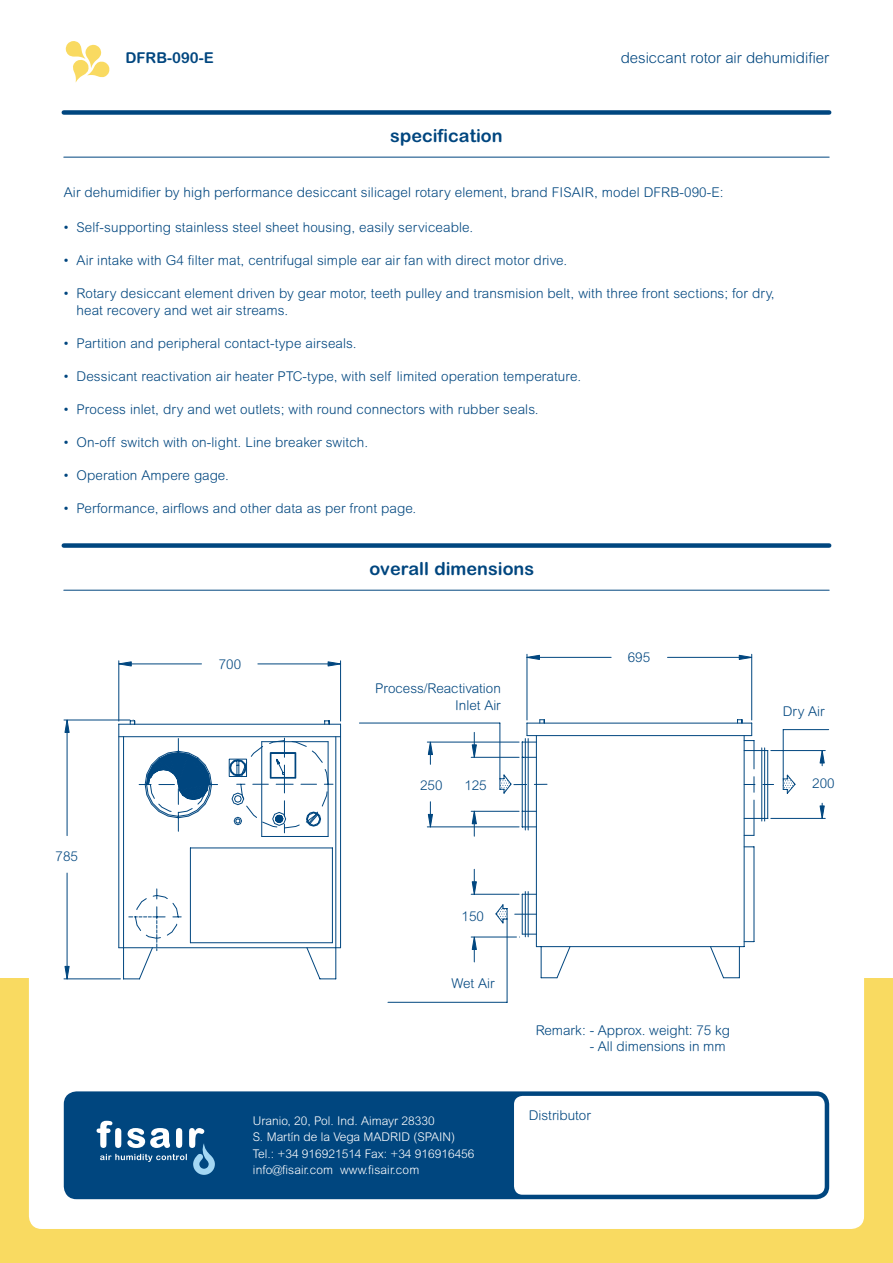
<style>
.page{position:relative;width:893px;height:1263px;background:#fff}
.page>*{position:absolute;margin:0;border:0;box-sizing:border-box;transform-origin:0 0}
.t1{font:700 18px "Arial Rounded MT";color:#00467f}
.t2{font:300 15px "Arial Rounded MT";color:#00467f}
.t3{font:700 15px "Arial Rounded MT";color:#00467f}
.t4{font:300 13.5px/16.2px "Arial Rounded MT";letter-spacing:.01em;color:#00467f;text-align:right}
.t5{font:300 12px/16.5px "Arial Rounded MT";color:#fff}
</style>
<div class="page">
<svg style="left:66px;top:41px;width:44px;height:42px"></svg>
<div style="left:0;top:978px;width:893px;height:285px;background:#f9da61"></div>
<div style="left:29px;top:955px;width:835px;height:274px;background:#fff;border-radius:13px"></div>
<svg style="left:64px;top:660px;width:277px;height:320px"></svg>
<svg style="left:114px;top:661px;width:4px;height:6px"></svg>
<svg style="left:118px;top:661px;width:224px;height:290px"></svg>
<svg style="left:526px;top:654px;width:227px;height:65px"></svg>
<svg style="left:359px;top:722px;width:470px;height:281px"></svg>
<svg style="left:427px;top:719px;width:398px;height:109px"></svg>
<hr style="left:64px;top:590px;width:765px;height:1px;background:#00467f">
<div style="left:64px;top:543px;width:765px;height:5px;background:#00467f"></div>
<hr style="left:64px;top:157px;width:765px;height:1px;background:#00467f">
<div style="left:64px;top:110px;width:765px;height:5px;background:#00467f"></div>
<div style="left:64px;top:1091px;width:765px;height:108px;background:#00467f;border-radius:13px"></div>
<svg style="left:97px;top:1121px;width:118px;height:54px"></svg>
<div style="left:514px;top:1096px;width:311px;height:99px;background:#fff;border-radius:9px"></div>
<p class="t3" style="left:125px;top:49px;width:90px">DFRB-090-E</p>
<h1 class="t1" style="left:390px;top:125px;width:114px">specification</h1>
<p class="t2" style="left:621px;top:49px;width:210px">desiccant rotor air dehumidifier</p>
<p class="t4" style="left:64px;top:184px;width:661px">Air dehumidifier by high performance desiccant silicagel rotary element, brand FISAIR, model DFRB-090-E:</p>
<p class="t4" style="left:64px;top:219px;width:411px">• Self-supporting stainless steel sheet housing, easily serviceable.</p>
<p class="t4" style="left:64px;top:252px;width:505px">• Air intake with G4 filter mat, centrifugal simple ear air fan with direct motor drive.</p>
<p class="t4" style="left:77px;top:284px;width:699px;line-height:18px;text-align:left;text-indent:-13px">• Rotary desiccant element driven by gear motor, teeth pulley and transmision belt, with three front sections; for dry, heat recovery and wet air streams.</p>
<p class="t4" style="left:64px;top:335px;width:294px">• Partition and peripheral contact-type airseals.</p>
<p class="t4" style="left:64px;top:368px;width:519px">• Dessicant reactivation air heater PTC-type, with self limited operation temperature.</p>
<p class="t4" style="left:64px;top:401px;width:476px">• Process inlet, dry and wet outlets; with round connectors with rubber seals.</p>
<p class="t4" style="left:64px;top:434px;width:306px">• On-off switch with on-light. Line breaker switch.</p>
<p class="t4" style="left:64px;top:467px;width:167px">• Operation Ampere gage.</p>
<p class="t4" style="left:64px;top:500px;width:354px">• Performance, airflows and other data as per front page.</p>
<p class="t4" style="left:56px;top:848px;width:24px">785</p>
<p class="t4" style="left:219px;top:656px;width:24px">700</p>
<h1 class="t1" style="left:369px;top:558px;width:166px">overall dimensions</h1>
<p class="t4" style="left:375px;top:680px;width:127px">Process/Reactivation<br>Inlet Air</p>
<p class="t4" style="left:628px;top:649px;width:24px">695</p>
<p class="t4" style="left:783px;top:703px;width:43px">Dry Air</p>
<p class="t4" style="left:420px;top:777px;width:24px">250</p>
<p class="t4" style="left:464px;top:777px;width:24px">125</p>
<p class="t4" style="left:812px;top:775px;width:24px">200</p>
<p class="t4" style="left:462px;top:908px;width:24px">150</p>
<p class="t4" style="left:452px;top:975px;width:44px">Wet Air</p>
<p class="t5" style="left:253px;top:1112px;width:223px">Uranio, 20, Pol. Ind. Aimayr 28330<br>S. Martín de la Vega MADRID (SPAIN)<br>Tel.: +34 916921514 Fax: +34 916916456 info@fisair.com www.fisair.com</p>
<p class="t4" style="left:536px;top:1022px;width:196px">Remark: - Approx. weight: 75 kg</p>
<p class="t4" style="left:590px;top:1038px;width:137px">- All dimensions in mm</p>
<p class="t4" style="left:529px;top:1107px;width:64px">Distributor</p>
</div>
